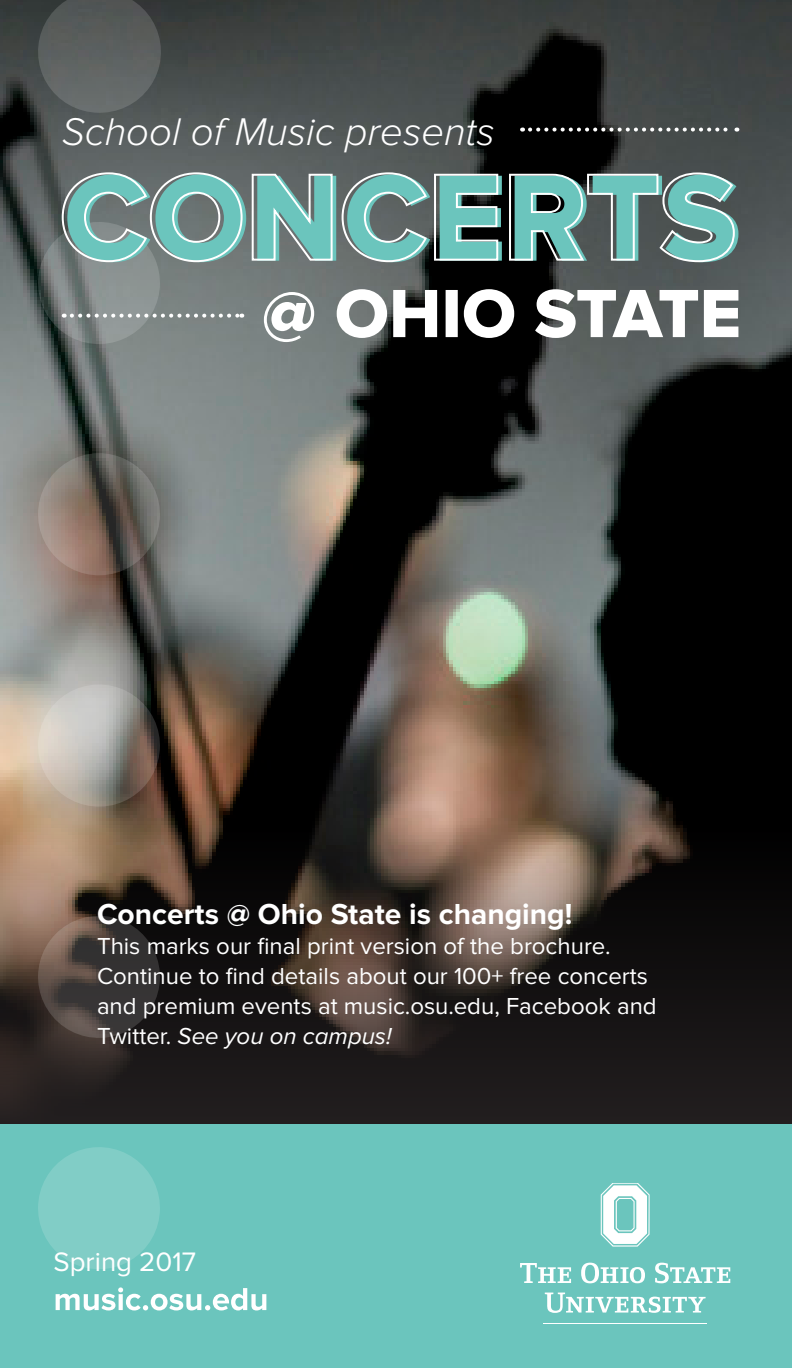
<style>
.page{position:relative;width:792px;height:1368px;background:#fff}
.page>*{position:absolute;margin:0;border:0;box-sizing:border-box;transform-origin:0 0}
.t1{font:italic 300 40px "Proxima Nova";color:#fff}
.t2{font:700 30px "Proxima Nova";color:#fff}
.t3{font:27.6px "Proxima Nova";color:#fff}
.t4{font:24px/30px "Proxima Nova";color:#fff}
.s1{font-style:italic}
</style>
<div class="page">
<img style="left:0;top:0;width:792px;height:824px">
<svg style="left:0;top:824px;width:792px;height:301px;background:#302824"></svg>
<div style="left:0;top:1125px;width:792px;height:243px;background:#6bc5bd"></div>
<svg style="left:38px;top:283px;width:122px;height:1028px;background:#6f7871"></svg>
<hr style="left:99px;top:0;width:1px;height:113px;background:#fff">
<svg style="left:520px;top:1263px;width:51px;height:20px"></svg>
<svg style="left:581px;top:1263px;width:64px;height:20px"></svg>
<svg style="left:655px;top:1263px;width:75px;height:20px"></svg>
<svg style="left:545px;top:1293px;width:161px;height:20px"></svg>
<svg style="left:601px;top:1184px;width:49px;height:63px"></svg>
<hr style="left:544px;top:1323px;width:163px;height:1px;background:#fff">
<svg style="left:56px;top:1287px;width:210px;height:23px"></svg>
<svg style="left:72px;top:314px;width:170px;height:4px"></svg>
<svg style="left:264px;top:289px;width:474px;height:53px"></svg>
<svg style="left:61px;top:171px;width:675px;height:92px;background:#709996"></svg>
<svg style="left:530px;top:128px;width:207px;height:4px"></svg>
<p class="t1" style="left:62px;top:110px;width:435px">School of Music presents</p>
<p class="t2" style="left:97px;top:896px;width:477px">Concerts @ Ohio State is changing!</p>
<p class="t4" style="left:97px;top:931px;width:515px">This marks our final print version of the brochure.</p>
<p class="t4" style="left:97px;top:961px;width:561px">Continue to find details about our 100+ free concerts and premium events at music.osu.edu, Facebook and<br>Twitter. <span class="s1">See you on campus!</span></p>
<p class="t3" style="left:54px;top:1246px;width:144px">Spring 2017</p>
</div>
